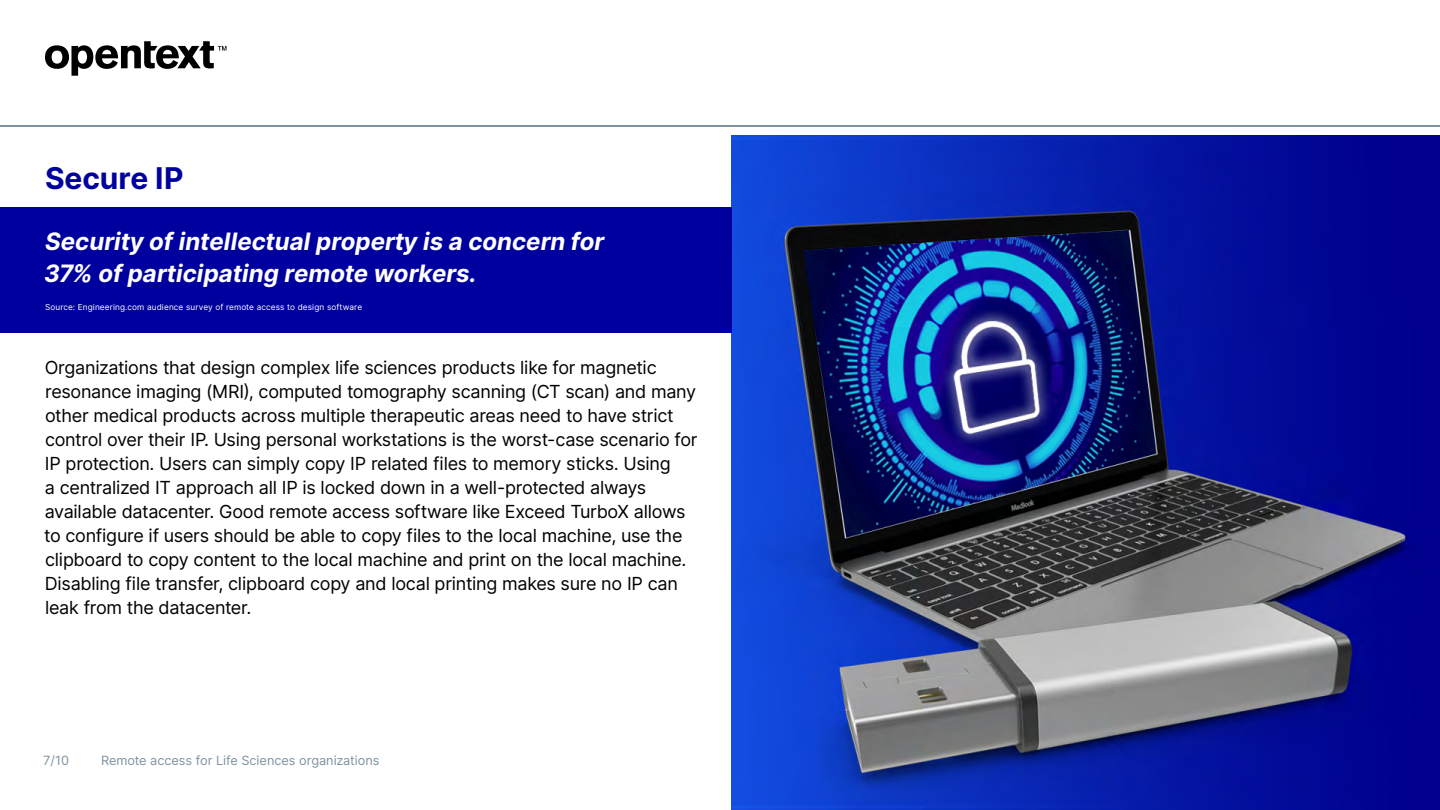
<style>
.page{position:relative;width:1440px;height:810px;background:#fff}
.page>*{position:absolute;margin:0;border:0;box-sizing:border-box;transform-origin:0 0}
.t1{font:700 30px "Inter";letter-spacing:-.005em;color:#00009f}
.t2{font:italic 700 24px/32.2px "Inter";color:#fff}
.Body{font:18px/24px "Inter";letter-spacing:-.015em;color:#000}
.t3{font:12.75px "Inter";letter-spacing:-.005em;color:#7e929f}
.Quote_Source{font:8.25px "Inter";letter-spacing:.01em;color:#fff}
</style>
<div class="page">
<svg style="left:45px;top:41px;width:181px;height:35px"></svg>
<hr style="left:0;top:125px;width:1440px;height:2px;background:#7e929f">
<img style="left:731px;top:135px;width:709px;height:675px">
<div style="left:0;top:207px;width:731px;height:126px;background:#00009f"></div>
<h3 class="t1" style="left:45px;top:156px;width:140px">Secure IP</h3>
<p class="t2" style="left:44px;top:224px;width:562px">Security of intellectual property is a concern for<br>37% of participating remote workers.</p>
<p class="Quote_Source" style="left:45px;top:301px;width:319px">Source: Engineering.com audience survey of remote access to design software</p>
<p class="Body" style="left:44px;top:355px;width:655px">Organizations that design complex life sciences products like for magnetic resonance imaging (MRI), computed tomography scanning (CT scan) and many other medical products across multiple therapeutic areas need to have strict control over their IP. Using personal workstations is the worst-case scenario for IP protection. Users can simply copy IP related files to memory sticks. Using<br>a centralized IT approach all IP is locked down in a well-protected always available datacenter. Good remote access software like Exceed TurboX allows to configure if users should be able to copy files to the local machine, use the clipboard to copy content to the local machine and print on the local machine.<br>Disabling file transfer, clipboard copy and local printing makes sure no IP can leak from the datacenter.</p>
<p class="t3" style="left:43px;top:751px;width:27px">7/10</p>
<p class="t3" style="left:101px;top:751px;width:280px">Remote access for Life Sciences organizations</p>
</div>
